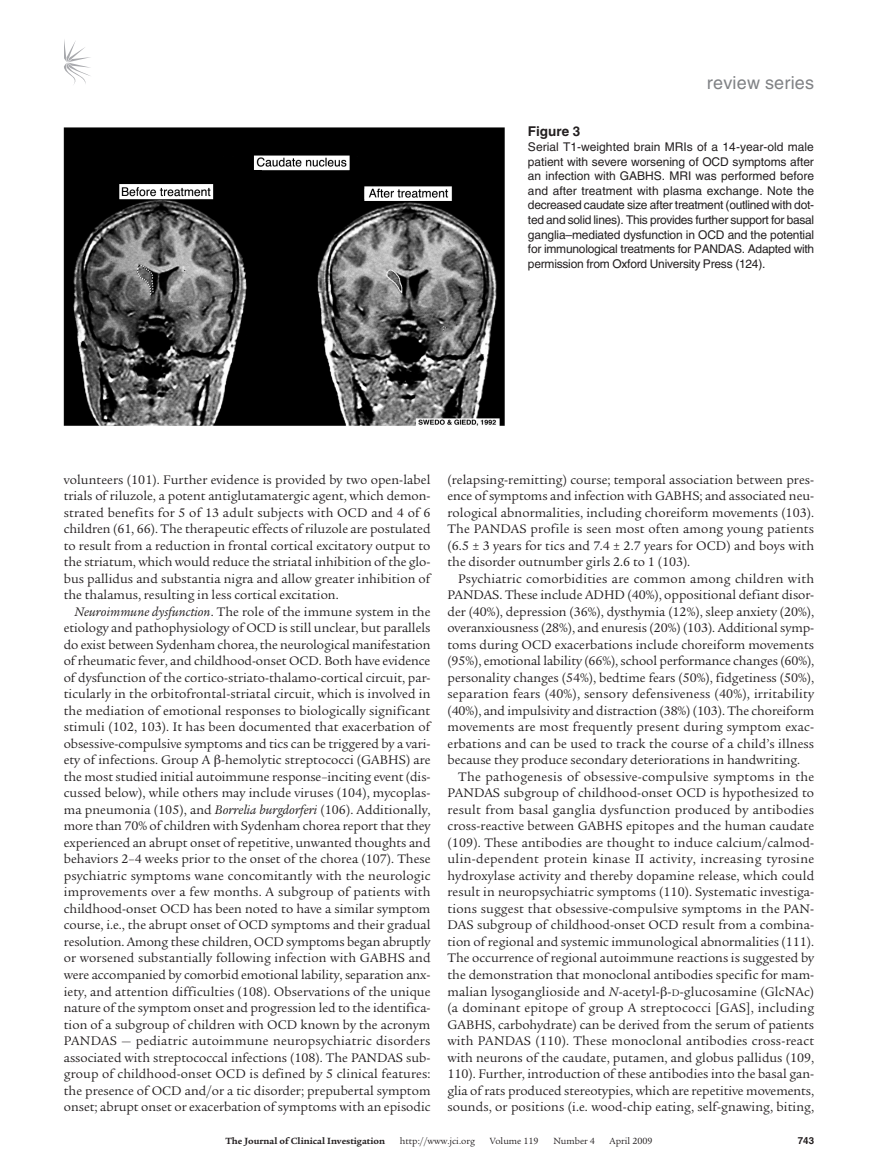
<style>
.page{position:relative;width:878px;height:1174px;background:#fff}
.page>*{position:absolute;margin:0;border:0;box-sizing:border-box;transform-origin:0 0}
.t1{font:18px "Helvetica LT Std";letter-spacing:.01em;color:#808285}
.t2{font:13.5px/16.5px "Legacy Serif Std";color:#231f20;text-align:justify}
.t3{font:700 13.5px "Helvetica LT Std";color:#231f20}
.t4{font:12px/14.7px "Helvetica LT Std";letter-spacing:-.02em;color:#231f20;text-align:justify}
.t5{font:9.75px "Legacy Serif Std";color:#231f20}
.t6{font:700 9.75px "Legacy Serif Std";color:#231f20}
.t7{font:700 9.75px "Helvetica LT Std";color:#231f20}
.s1{font-style:italic}
.s2{font-size:10.2px}
</style>
<div class="page">
<svg style="left:64px;top:39px;width:27px;height:46px"></svg>
<img style="left:63px;top:127px;width:442px;height:299px">
<h1 class="t1" style="left:707px;top:72px;width:109px">review series</h1>
<p class="t3" style="left:528px;top:123px;width:54px">Figure 3</p>
<p class="t4" style="left:528px;top:139px;width:288px">Serial T1-weighted brain MRIs of a 14-year-old male patient with severe worsening of OCD symptoms after an infection with GABHS. MRI was performed before and after treatment with plasma exchange. Note the decreased caudate size after treatment (outlined with dot&shy;ted and solid lines). This provides further support for basal ganglia–mediated dysfunction in OCD and the potential for immunological treatments for PANDAS. Adapted with permission from Oxford University Press (124).</p>
<p class="t2" style="left:64px;top:471px;width:368px">volunteers (101). Further evidence is provided by two open-label trials of riluzole, a potent antiglutamatergic agent, which demon&shy;strated benefits for 5 of 13 adult subjects with OCD and 4 of 6 children (61, 66). The therapeutic effects of riluzole are postulated to result from a reduction in frontal cortical excitatory output to the striatum, which would reduce the striatal inhibition of the glo&shy;bus pallidus and substantia nigra and allow greater inhibition of the thalamus, resulting in less cortical excitation.</p>
<p class="t2" style="left:64px;top:603px;width:368px;text-indent:11px"><span class="s1">Neuroimmune dysfunction</span>. The role of the immune system in the etiology and pathophysiology of OCD is still unclear, but parallels do exist between Sydenham chorea, the neurological manifestation of rheumatic fever, and childhood-onset OCD. Both have evidence of dysfunction of the cortico-striato-thalamo-cortical circuit, par&shy;ticularly in the orbitofrontal-striatal circuit, which is involved in the mediation of emotional responses to biologically significant stimuli (102, 103). It has been documented that exacerbation of obsessive-compulsive symptoms and tics can be triggered by a vari&shy;ety of infections. Group A -hemolytic streptococci (GABHS) are the most studied initial autoimmune response–inciting event (dis&shy;cussed below), while others may include viruses (104), mycoplas&shy;ma pneumonia (105), and <span class="s1">Borrelia burgdorferi</span> (106). Additionally, more than 70% of children with Sydenham chorea report that they experienced an abrupt onset of repetitive, unwanted thoughts and behaviors 2–4 weeks prior to the onset of the chorea (107). These psychiatric symptoms wane concomitantly with the neurologic improvements over a few months. A subgroup of patients with childhood-onset OCD has been noted to have a similar symptom course, i.e., the abrupt onset of OCD symptoms and their gradual resolution. Among these children, OCD symptoms began abruptly or worsened substantially following infection with GABHS and were accompanied by comorbid emotional lability, separation anx&shy;iety, and attention difficulties (108). Observations of the unique nature of the symptom onset and progression led to the identifica&shy;tion of a subgroup of children with OCD known by the acronym PANDAS — pediatric autoimmune neuropsychiatric disorders associated with streptococcal infections (108). The PANDAS sub&shy;group of childhood-onset OCD is defined by 5 clinical features: the presence of OCD and/or a tic disorder; prepubertal symptom onset; abrupt onset or exacerbation of symptoms with an episodic</p>
<p class="t2" style="left:447px;top:471px;width:368px">(relapsing-remitting) course; temporal association between pres&shy;ence of symptoms and infection with GABHS; and associated neu&shy;rological abnormalities, including choreiform movements (103).<br>The PANDAS profile is seen most often among young patients (6.5 ± 3 years for tics and 7.4 ± 2.7 years for OCD) and boys with the disorder outnumber girls 2.6 to 1 (103).</p>
<p class="t2" style="left:447px;top:570px;width:368px;text-indent:11px">Psychiatric comorbidities are common among children with PANDAS. These include ADHD (40%), oppositional defiant disor&shy;der (40%), depression (36%), dysthymia (12%), sleep anxiety (20%), overanxiousness (28%), and enuresis (20%) (103). Additional symp&shy;toms during OCD exacerbations include choreiform movements (95%), emotional lability (66%), school performance changes (60%), personality changes (54%), bedtime fears (50%), fidgetiness (50%), separation fears (40%), sensory defensiveness (40%), irritability (40%), and impulsivity and distraction (38%) (103). The choreiform movements are most frequently present during symptom exac&shy;erbations and can be used to track the course of a child’s illness because they produce secondary deteriorations in handwriting.</p>
<p class="t2" style="left:447px;top:768px;width:368px;text-indent:11px">The pathogenesis of obsessive-compulsive symptoms in the PANDAS subgroup of childhood-onset OCD is hypothesized to result from basal ganglia dysfunction produced by antibodies cross-reactive between GABHS epitopes and the human caudate (109). These antibodies are thought to induce calcium/calmod&shy;ulin-dependent protein kinase II activity, increasing tyrosine hydroxylase activity and thereby dopamine release, which could result in neuropsychiatric symptoms (110). Systematic investiga&shy;tions suggest that obsessive-compulsive symptoms in the PAN-DAS subgroup of childhood-onset OCD result from a combina&shy;tion of regional and systemic immunological abnormalities (111).<br>The occurrence of regional autoimmune reactions is suggested by the demonstration that monoclonal antibodies specific for mam&shy;malian lysoganglioside and <span class="s1">N</span>-acetyl- -<span class="s2">d</span>-glucosamine (GlcNAc) (a dominant epitope of group A streptococci [GAS], including GABHS, carbohydrate) can be derived from the serum of patients with PANDAS (110). These monoclonal antibodies cross-react with neurons of the caudate, putamen, and globus pallidus (109, 110). Further, introduction of these antibodies into the basal gan&shy;glia of rats produced stereotypies, which are repetitive movements, sounds, or positions (i.e. wood-chip eating, self-gnawing, biting,</p>
<p class="t6" style="left:225px;top:1135px;width:161px">The Journal of Clinical Investigation</p>
<p class="t5" style="left:400px;top:1135px;width:77px">http://www.jci.org</p>
<p class="t5" style="left:489px;top:1135px;width:50px">Volume 119</p>
<p class="t5" style="left:553px;top:1135px;width:43px">Number 4</p>
<p class="t5" style="left:609px;top:1135px;width:44px">April 2009</p>
<p class="t7" style="left:797px;top:1134px;width:18px">743</p>
</div>
